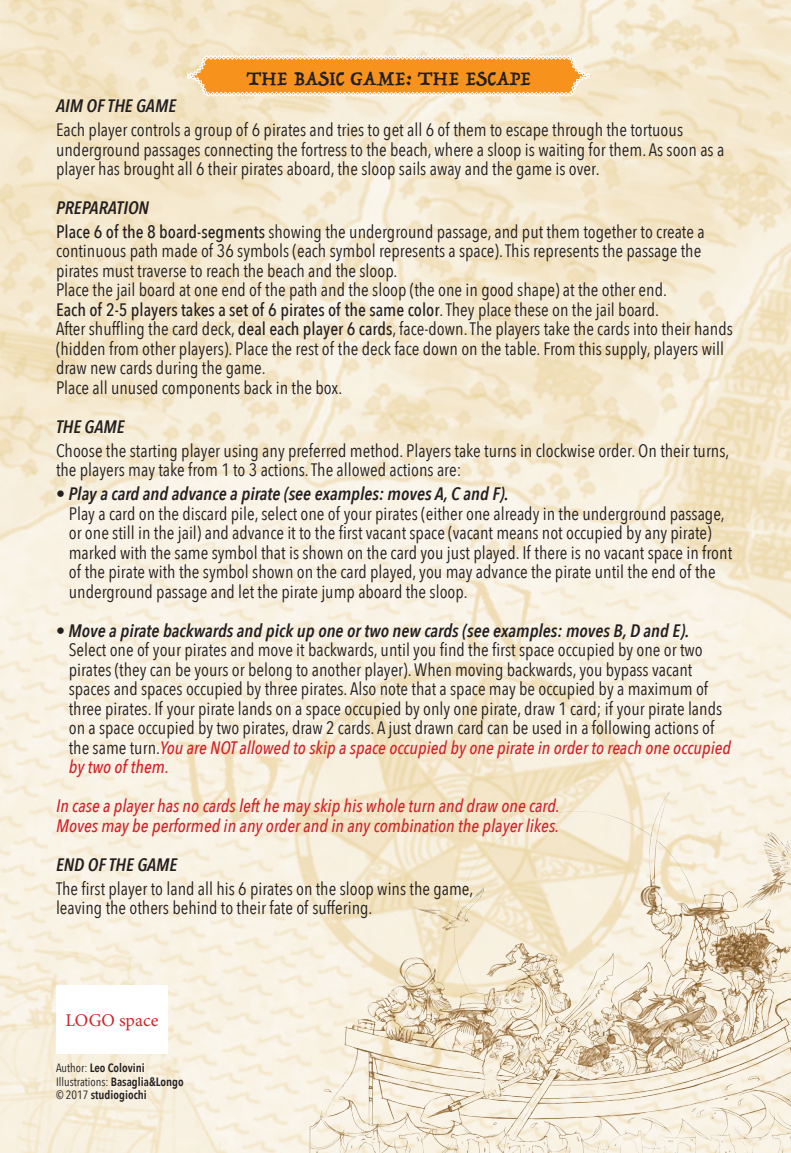
<style>
.page{position:relative;width:791px;height:1153px;background:#fff}
.page>*{position:absolute;margin:0;border:0;box-sizing:border-box;transform-origin:0 0}
.t1{font:22.5px "Trattatello";color:#231f20}
.t2{font:18px/19.5px "Avenir Next Condensed";color:#231f20}
.t3{font:italic 600 18px "Avenir Next Condensed";color:#231f20}
.t4{font:italic 500 18px/19.5px "Avenir Next Condensed";color:#d1232a}
.t5{font:18px "Minion Pro";color:#d1232a}
.t6{font:600 12px/13.5px "Avenir Next Condensed";color:#231f20}
.s1{font-weight:600;font-style:italic}
.s2{font-weight:500}
.s3{font-weight:500;font-style:italic;color:#d1232a}
.s4{font-weight:400}
</style>
<div class="page">
<img style="left:0;top:0;width:791px;height:1152px">
<img style="left:184px;top:733px;width:607px;height:419px">
<svg style="left:187px;top:55px;width:403px;height:42px;background:#f7aa4e"></svg>
<div style="left:56px;top:984px;width:112px;height:69px;background:#fff"></div>
<p class="t1" style="left:247px;top:64px;width:286px">THE BASIC GAME: THE ESCAPE</p>
<p class="t3" style="left:56px;top:95px;width:122px">AIM OF THE GAME</p>
<p class="t2" style="left:56px;top:119px;width:670px">Each player controls a group of 6 pirates and tries to get all 6 of them to escape through the tortuous underground passages connecting the fortress to the beach, where a sloop is waiting for them. As soon as a player has brought all 6 their pirates aboard, the sloop sails away and the game is over.</p>
<p class="t2" style="left:56px;top:195px;width:650px;line-height:23.7px"><span class="s1">PREPARATION<br></span><span class="s2">Place 6 of the 8 board-segments</span> showing the underground passage, and put them together to create a</p>
<p class="t2" style="left:56px;top:240px;width:678px">continuous path made of 36 symbols (each symbol represents a space). This represents the passage the pirates must traverse to reach the beach and the sloop.<br>Place the jail board at one end of the path and the sloop (the one in good shape) at the other end.<br><span class="s2">Each of 2-5 players takes a set of 6 pirates of the same color</span>. They place these on the jail board.<br>After shuffling the card deck, <span class="s2">deal each player 6 cards</span>, face-down. The players take the cards into their hands (hidden from other players). Place the rest of the deck face down on the table. From this supply, players will draw new cards during the game.<br>Place all unused components back in the box.</p>
<p class="t3" style="left:56px;top:416px;width:70px">THE GAME</p>
<p class="t2" style="left:56px;top:440px;width:675px">Choose the starting player using any preferred method. Players take turns in clockwise order. On their turns, the players may take from 1 to 3 actions. The allowed actions are:</p>
<p class="t3" style="left:56px;top:483px;width:454px">• Play a card and advance a pirate (see examples: moves A, C and F).</p>
<p class="t2" style="left:69px;top:502px;width:665px">Play a card on the discard pile, select one of your pirates (either one already in the underground passage, or one still in the jail) and advance it to the first vacant space (vacant means not occupied by any pirate) marked with the same symbol that is shown on the card you just played. If there is no vacant space in front of the pirate with the symbol shown on the card played, you may advance the pirate until the end of the underground passage and let the pirate jump aboard the sloop.</p>
<p class="t3" style="left:56px;top:619px;width:635px">• Move a pirate backwards and pick up one or two new cards (see examples: moves B, D and E).</p>
<p class="t2" style="left:69px;top:639px;width:664px">Select one of your pirates and move it backwards, until you find the first space occupied by one or two pirates (they can be yours or belong to another player). When moving backwards, you bypass vacant spaces and spaces occupied by three pirates. Also note that a space may be occupied by a maximum of three pirates. If your pirate lands on a space occupied by only one pirate, draw 1 card; if your pirate lands on a space occupied by two pirates, draw 2 cards. A just drawn card can be used in a following actions of the same turn.<span class="s3">You are NOT allowed to skip a space occupied by one pirate in order to reach one occupied by two of them.</span></p>
<p class="t4" style="left:56px;top:796px;width:505px">In case a player has no cards left he may skip his whole turn and draw one card.<br>Moves may be performed in any order and in any combination the player likes.</p>
<p class="t3" style="left:56px;top:853px;width:123px">END OF THE GAME</p>
<p class="t2" style="left:56px;top:877px;width:419px">The first player to land all his 6 pirates on the sloop wins the game, leaving the others behind to their fate of suffering.</p>
<p class="t5" style="left:65px;top:1007px;width:94px">LOGO space</p>
<p class="t6" style="left:56px;top:1060px;width:129px"><span class="s4">Author:</span> Leo Colovini<br><span class="s4">Illustrations:</span> Basaglia&amp;Longo <span class="s4">© 2017</span> studiogiochi</p>
</div>
